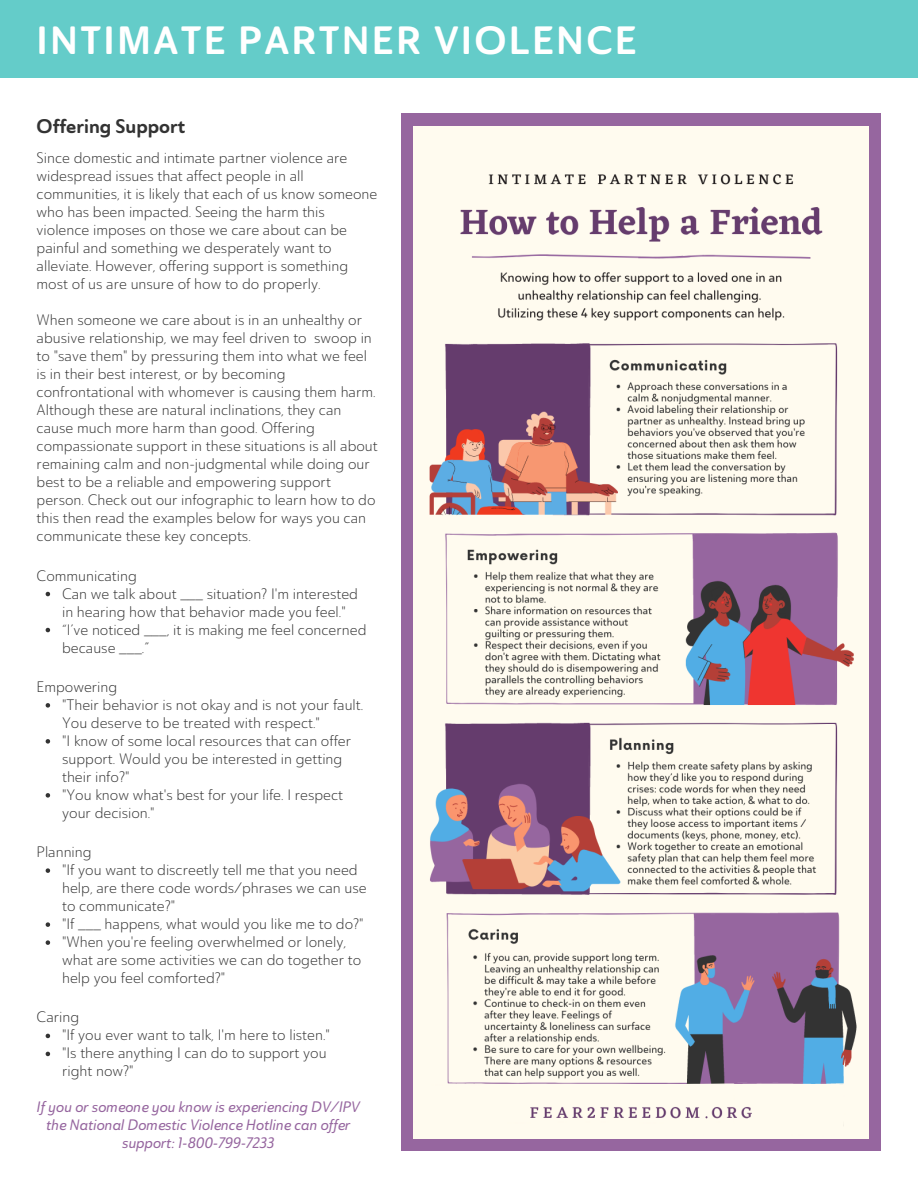
<style>
.page{position:relative;width:918px;height:1188px;background:#fff}
.page>*{position:absolute;margin:0;border:0;box-sizing:border-box;transform-origin:0 0}
.t1{font:39px "Ainslie Sans Nor Bol";letter-spacing:.06em;color:#fff}
.t2{font:19.5px "Ainslie Sans Nor Bol";color:#333}
.t3{font:15px/18px "Ainslie Sans Nor Lig";color:#333}
.t4{font:15px/18px "Ainslie Sans Nor Med It";color:#96669f;text-align:center}
</style>
<div class="page">
<div style="left:0;top:0;width:918px;height:78px;background:#64ccc9"></div>
<div style="left:401px;top:114px;width:480px;height:1037px;background:#96669f"></div>
<img style="left:414px;top:126px;width:454px;height:1013px">
<svg style="left:46px;top:592px;width:4px;height:4px"></svg>
<svg style="left:46px;top:628px;width:4px;height:4px"></svg>
<svg style="left:46px;top:703px;width:4px;height:5px"></svg>
<svg style="left:46px;top:739px;width:4px;height:5px"></svg>
<svg style="left:46px;top:793px;width:4px;height:5px"></svg>
<svg style="left:46px;top:868px;width:4px;height:5px"></svg>
<svg style="left:46px;top:922px;width:4px;height:5px"></svg>
<svg style="left:46px;top:940px;width:4px;height:5px"></svg>
<svg style="left:46px;top:1034px;width:4px;height:4px"></svg>
<svg style="left:46px;top:1052px;width:4px;height:4px"></svg>
<p class="t1" style="left:37px;top:15px;width:601px">INTIMATE PARTNER VIOLENCE</p>
<p class="t2" style="left:37px;top:113px;width:150px">Offering Support</p>
<p class="t3" style="left:37px;top:149px;width:342px">Since domestic and intimate partner violence are widespread issues that affect people in all communities, it is likely that each of us know someone who has been impacted. Seeing the harm this violence imposes on those we care about can be painful and something we desperately want to alleviate. However, offering support is something most of us are unsure of how to do properly.</p>
<p class="t3" style="left:37px;top:311px;width:343px">When someone we care about is in an unhealthy or abusive relationship, we may feel driven to swoop in to "save them" by pressuring them into what we feel is in their best interest, or by becoming confrontational with whomever is causing them harm.<br>Although these are natural inclinations, they can cause much more harm than good. Offering compassionate support in these situations is all about remaining calm and non-judgmental while doing our best to be a reliable and empowering support person. Check out our infographic to learn how to do this then read the examples below for ways you can communicate these key concepts.</p>
<p class="t3" style="left:37px;top:566px;width:102px">Communicating</p>
<p class="t3" style="left:62px;top:584px;width:297px">Can we talk about ___ situation? I'm interested in hearing how that behavior made you feel."</p>
<p class="t3" style="left:62px;top:620px;width:306px">“I’ve noticed ___, it is making me feel concerned because ___.”</p>
<p class="t3" style="left:37px;top:677px;width:82px">Empowering</p>
<p class="t3" style="left:62px;top:695px;width:303px">"Their behavior is not okay and is not your fault.<br>You deserve to be treated with respect."</p>
<p class="t3" style="left:62px;top:731px;width:291px">"I know of some local resources that can offer support. Would you be interested in getting their info?"</p>
<p class="t3" style="left:62px;top:785px;width:283px">"You know what's best for your life. I respect your decision."</p>
<p class="t3" style="left:37px;top:843px;width:56px">Planning</p>
<p class="t3" style="left:62px;top:861px;width:306px">"If you want to discreetly tell me that you need help, are there code words/phrases we can use to communicate?"</p>
<p class="t3" style="left:62px;top:915px;width:303px">"If ___ happens, what would you like me to do?"</p>
<p class="t3" style="left:62px;top:933px;width:301px">"When you're feeling overwhelmed or lonely, what are some activities we can do together to help you feel comforted?"</p>
<p class="t3" style="left:37px;top:1008px;width:44px">Caring</p>
<p class="t3" style="left:62px;top:1026px;width:269px">"If you ever want to talk, I'm here to listen."</p>
<p class="t3" style="left:62px;top:1044px;width:266px">"Is there anything I can do to support you right now?"</p>
<p class="t4" style="left:37px;top:1098px;width:325px">If you or someone you know is experiencing DV/IPV the National Domestic Violence Hotline can offer support: 1-800-799-7233</p>
</div>
